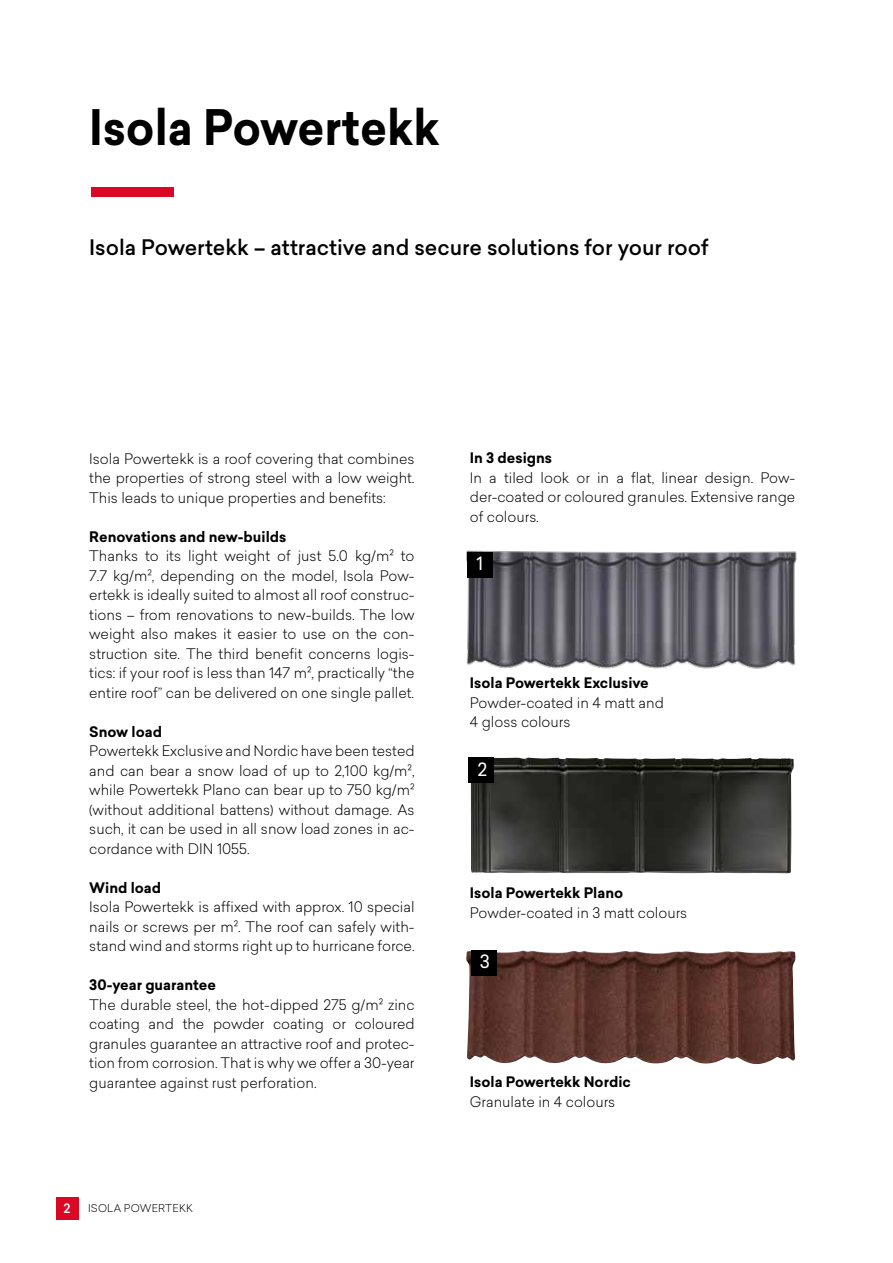
<style>
.page{position:relative;width:893px;height:1263px;background:#fff}
.page>*{position:absolute;margin:0;border:0;box-sizing:border-box;transform-origin:0 0}
.t1{font:700 48px "Sailec";color:#000;scale:.94 1}
.t2{font:500 21px "Sailec";color:#000}
.t3{font:18px "Sailec";color:#fff}
.t4{font:300 14.25px/19.5px "Sailec";color:#000;text-align:justify}
.t5{font:700 14.25px "Sailec";color:#000}
.t6{font:500 12.75px "Sailec";color:#fff}
.t7{font:300 10.5px "Sailec";letter-spacing:.02em;color:#000}
</style>
<div class="page">
<div style="left:56px;top:1197px;width:22px;height:22px;background:#da0725"></div>
<div style="left:91px;top:187px;width:83px;height:10px;background:#da0725"></div>
<img style="left:466px;top:550px;width:331px;height:119px">
<div style="left:467px;top:552px;width:26px;height:26px;background:#000"></div>
<img style="left:470px;top:757px;width:324px;height:116px">
<div style="left:468px;top:757px;width:26px;height:26px;background:#000"></div>
<img style="left:466px;top:950px;width:330px;height:115px">
<div style="left:471px;top:950px;width:25px;height:26px;background:#000"></div>
<h1 class="t1" style="left:89px;top:93px;width:374px">Isola Powertekk</h1>
<h2 class="t2" style="left:89px;top:233px;width:621px">Isola Powertekk – attractive and secure solutions for your roof</h2>
<p class="t4" style="left:89px;top:448px;width:327px">Isola Powertekk is a roof covering that combines the properties of strong steel with a low weight.<br>This leads to unique properties and benefits:</p>
<p class="t5" style="left:89px;top:526px;width:199px">Renovations and new-builds</p>
<p class="t4" style="left:89px;top:546px;width:327px">Thanks to its light weight of just 5.0 kg/m2 to 7.7 kg/m2, depending on the model, Isola Pow&shy;ertekk is ideally suited to almost all roof construc&shy;tions – from renovations to new-builds. The low weight also makes it easier to use on the con&shy;struction site. The third benefit concerns logis&shy;tics: if your roof is less than 147 m2, practically “the entire roof” can be delivered on one single pallet.</p>
<p class="t5" style="left:89px;top:721px;width:74px">Snow load</p>
<p class="t4" style="left:89px;top:741px;width:327px">Powertekk Exclusive and Nordic have been tested and can bear a snow load of up to 2,100 kg/m2, while Powertekk Plano can bear up to 750 kg/m2 (without additional battens) without damage. As such, it can be used in all snow load zones in ac&shy;cordance with DIN 1055.</p>
<p class="t5" style="left:89px;top:877px;width:73px">Wind load</p>
<p class="t4" style="left:89px;top:897px;width:327px">Isola Powertekk is affixed with approx. 10 special nails or screws per m2. The roof can safely with&shy;stand wind and storms right up to hurricane force.</p>
<p class="t5" style="left:89px;top:975px;width:128px">30-year guarantee</p>
<p class="t4" style="left:89px;top:994px;width:327px">The durable steel, the hot-dipped 275 g/m2 zinc coating and the powder coating or coloured granules guarantee an attractive roof and protec&shy;tion from corrosion. That is why we offer a 30-year guarantee against rust perforation.</p>
<p class="t6" style="left:64px;top:1199px;width:8px">2</p>
<p class="t7" style="left:88px;top:1201px;width:106px">ISOLA POWERTEKK</p>
<p class="t5" style="left:470px;top:448px;width:84px">In 3 designs</p>
<p class="t4" style="left:470px;top:468px;width:327px">In a tiled look or in a flat, linear design. Pow&shy;der-coated or coloured granules. Extensive range of colours.</p>
<p class="t3" style="left:476px;top:551px;width:8px">1</p>
<p class="t5" style="left:470px;top:673px;width:180px">Isola Powertekk Exclusive</p>
<p class="t4" style="left:470px;top:692px;width:195px">Powder-coated in 4 matt and<br>4 gloss colours</p>
<p class="t3" style="left:477px;top:757px;width:11px">2</p>
<p class="t5" style="left:470px;top:883px;width:155px">Isola Powertekk Plano</p>
<p class="t4" style="left:470px;top:902px;width:219px">Powder-coated in 3 matt colours</p>
<p class="t3" style="left:480px;top:949px;width:12px">3</p>
<p class="t5" style="left:470px;top:1072px;width:163px">Isola Powertekk Nordic</p>
<p class="t4" style="left:470px;top:1091px;width:147px">Granulate in 4 colours</p>
</div>
